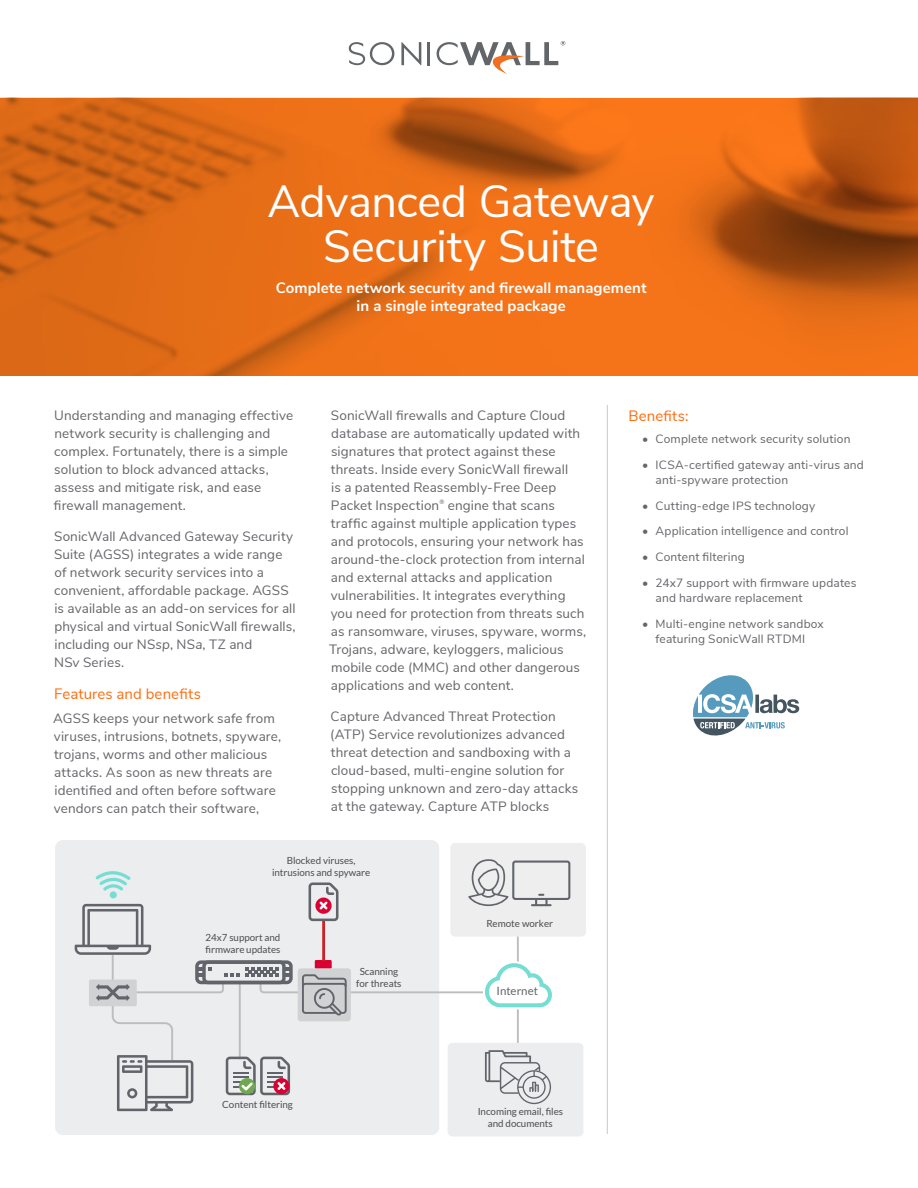
<style>
.page{position:relative;width:918px;height:1188px;background:#fff}
.page>*{position:absolute;margin:0;border:0;box-sizing:border-box;transform-origin:0 0}
.t1{font:45px/45px "Nunito Sans";letter-spacing:-.01em;color:#fff;text-align:center}
.t2{font:700 15px/18px "Nunito Sans";letter-spacing:.005em;color:#fff;text-align:center}
.t3{font:15px "Nunito Sans";letter-spacing:.01em;color:#ff6c0c}
.t4{font:13.5px/18px "Nunito Sans";letter-spacing:.01em;color:#65656a}
.t5{font:12px/15px "Nunito Sans";letter-spacing:.015em;color:#65656a}
.t6{font:11.4px "Lato";color:#61646a}
.t7{font:9.75px/11.9px "Lato";letter-spacing:-.005em;color:#4d4d4f;text-align:center}
.s1{font-style:italic}
</style>
<div class="page">
<svg style="left:401px;top:42px;width:20px;height:23px"></svg>
<hr style="left:427px;top:42px;width:3px;height:23px;background:#636669">
<svg style="left:349px;top:42px;width:45px;height:23px"></svg>
<svg style="left:437px;top:41px;width:128px;height:33px"></svg>
<svg style="left:0;top:98px;width:918px;height:278px;background:#dd6816"></svg>
<hr style="left:607px;top:405px;width:1px;height:729px;background:#c9c9cb">
<svg style="left:693px;top:675px;width:106px;height:61px"></svg>
<div style="left:55px;top:840px;width:384px;height:295px;background:#ebedee;border-radius:8px"></div>
<div style="left:448px;top:1043px;width:135px;height:93px;background:#ebedee;border-radius:5px"></div>
<div style="left:450px;top:843px;width:136px;height:94px;background:#eee;border-radius:5px"></div>
<div style="left:512px;top:861px;width:58px;height:39px;border:2px solid #61646a;border-radius:2px"></div>
<svg style="left:75px;top:859px;width:479px;height:252px"></svg>
<h1 class="t1" style="left:268px;top:176px;width:389px">Advanced Gateway<br>Security Suite</h1>
<p class="t2" style="left:276px;top:278px;width:372px">Complete network security and firewall management in a single integrated package</p>
<p class="t4" style="left:54px;top:405px;width:241px">Understanding and managing effective network security is challenging and complex. Fortunately, there is a simple solution to block advanced attacks, assess and mitigate risk, and ease firewall management.</p>
<p class="t4" style="left:54px;top:527px;width:243px">SonicWall Advanced Gateway Security Suite (AGSS) integrates a wide range of network security services into a convenient, affordable package. AGSS is available as an add-on services for all physical and virtual SonicWall firewalls, including our NS<span class="s1">sp</span>, NS<span class="s1">a</span>, TZ and<br>NS<span class="s1">v</span> Series.</p>
<p class="t3" style="left:54px;top:683px;width:148px">Features and benefits</p>
<p class="t4" style="left:53px;top:709px;width:230px">AGSS keeps your network safe from viruses, intrusions, botnets, spyware, trojans, worms and other malicious attacks. As soon as new threats are identified and often before software vendors can patch their software,</p>
<p class="t4" style="left:329px;top:405px;width:259px">SonicWall firewalls and Capture Cloud database are automatically updated with signatures that protect against these threats. Inside every SonicWall firewall<br>is a patented Reassembly-Free Deep Packet Inspection<sup>®</sup> engine that scans traffic against multiple application types and protocols, ensuring your network has around-the-clock protection from internal and external attacks and application vulnerabilities. It integrates everything you need for protection from threats such as ransomware, viruses, spyware, worms, Trojans, adware, keyloggers, malicious mobile code (MMC) and other dangerous applications and web content.</p>
<p class="t4" style="left:330px;top:707px;width:250px">Capture Advanced Threat Protection (ATP) Service revolutionizes advanced threat detection and sandboxing with a cloud-based, multi-engine solution for stopping unknown and zero-day attacks at the gateway. Capture ATP blocks</p>
<p class="t7" style="left:272px;top:855px;width:100px">Blocked viruses, intrusions and spyware</p>
<p class="t7" style="left:206px;top:932px;width:76px;text-align:left">24x7 support and firmware updates</p>
<p class="t7" style="left:222px;top:1098px;width:72px">Content filtering</p>
<p class="t7" style="left:356px;top:966px;width:47px">Scanning for threats</p>
<p class="t7" style="left:486px;top:917px;width:68px">Remote worker</p>
<p class="t6" style="left:496px;top:985px;width:43px">Internet</p>
<p class="t7" style="left:478px;top:1106px;width:87px">Incoming email, files and documents</p>
<p class="t3" style="left:629px;top:405px;width:62px">Benefits:</p>
<p class="t5" style="left:642px;top:431px;width:210px">• Complete network security solution</p>
<p class="t5" style="left:656px;top:456px;width:210px;text-indent:-14px">• ICSA-certified gateway anti-virus and anti-spyware protection</p>
<p class="t5" style="left:642px;top:497px;width:175px">• Cutting-edge IPS technology</p>
<p class="t5" style="left:642px;top:523px;width:208px">• Application intelligence and control</p>
<p class="t5" style="left:642px;top:549px;width:104px">• Content filtering</p>
<p class="t5" style="left:656px;top:575px;width:202px;text-indent:-14px">• 24x7 support with firmware updates and hardware replacement</p>
<p class="t5" style="left:642px;top:615px;width:183px;text-align:center">• Multi-engine network sandbox featuring SonicWall RTDMI</p>
</div>
